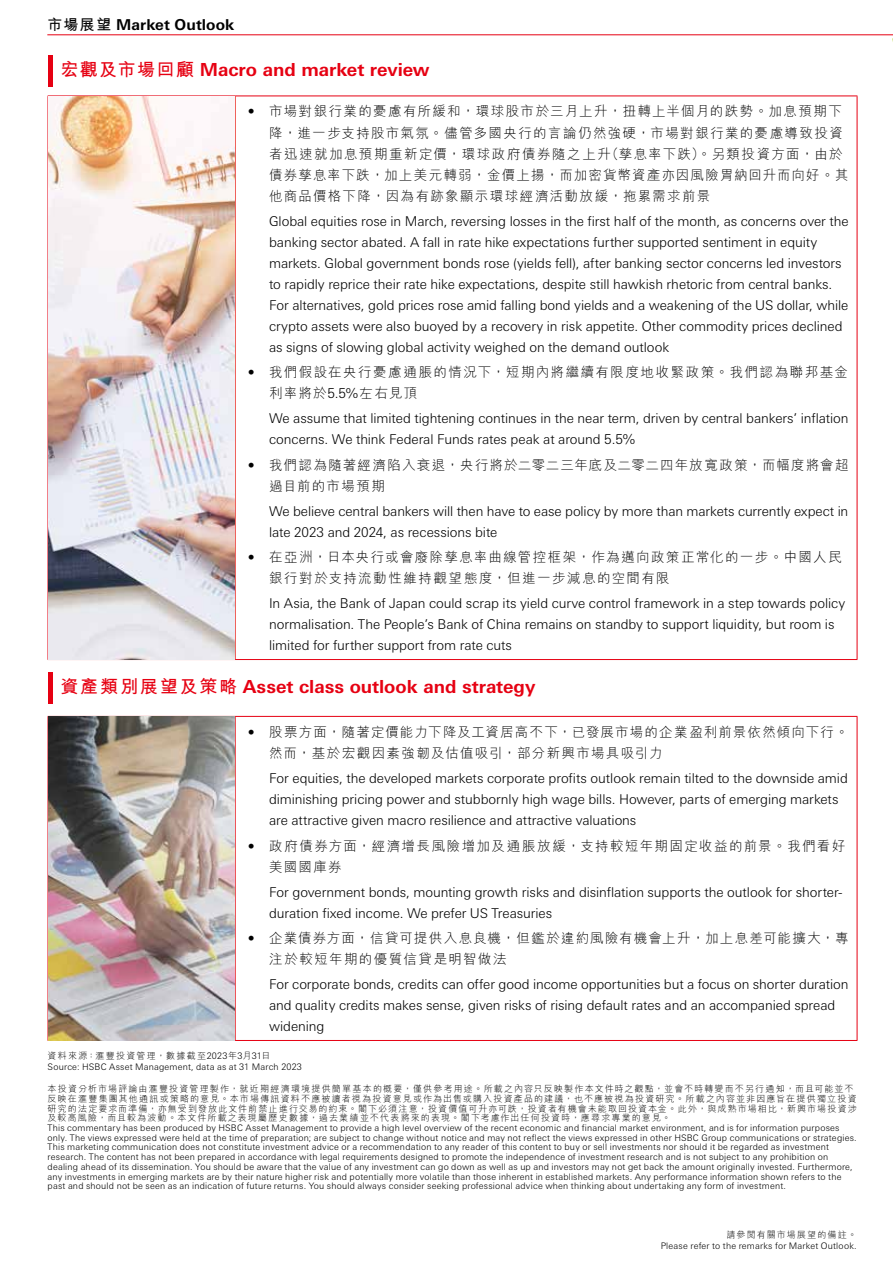
<style>
.page{position:relative;width:893px;height:1263px;background:#fff}
.page>*{position:absolute;margin:0;border:0;box-sizing:border-box;transform-origin:0 0}
.t1{font:700 18px "Univers Nextfor HSBC";color:#e60012}
.t2{font:700 15px "Univers Nextfor HSBC";letter-spacing:.005em;color:#000}
.t3{font:300 13.5px/21px "Univers Nextfor HSBC";letter-spacing:-.005em;color:#000}
.t4{font:300 13.5px/21px "M Hei H Kfor HSBC";letter-spacing:.095em;color:#000}
.t5{font:300 9px/9.8px "Univers Nextfor HSBC";letter-spacing:.02em;color:#000}
.t6{font:300 9px/9.8px "M Hei H Kfor HSBC";letter-spacing:.125em;color:#000}
.s1{font-family:"M Hei H Kfor HSBC"}
.s2{font-family:"Univers Nextfor HSBC"}
</style>
<div class="page">
<hr style="left:47px;top:34px;width:846px;height:1px;background:#e60012">
<hr style="left:235px;top:96px;width:1px;height:563px;background:#e60012">
<hr style="left:235px;top:96px;width:622px;height:1px;background:#e60012">
<hr style="left:857px;top:96px;width:1px;height:563px;background:#e60012">
<hr style="left:48px;top:659px;width:187px;height:1px;background:#e60012">
<hr style="left:235px;top:659px;width:622px;height:1px;background:#e60012">
<hr style="left:235px;top:717px;width:1px;height:323px;background:#e60012">
<hr style="left:48px;top:716px;width:187px;height:1px;background:#e60012">
<hr style="left:235px;top:716px;width:622px;height:1px;background:#e60012">
<hr style="left:857px;top:717px;width:1px;height:323px;background:#e60012">
<hr style="left:48px;top:1040px;width:187px;height:1px;background:#e60012">
<hr style="left:235px;top:1040px;width:622px;height:1px;background:#e60012">
<hr style="left:48px;top:55px;width:4px;height:31px;background:#e60012">
<img style="left:48px;top:96px;width:187px;height:563px">
<hr style="left:48px;top:672px;width:4px;height:32px;background:#e60012">
<img style="left:48px;top:717px;width:187px;height:323px">
<p class="t2" style="left:47px;top:14px;width:189px"><span class="s1">市場展望</span> Market Outlook</p>
<h1 class="t1" style="left:60px;top:56px;width:371px"><span class="s1">宏觀及市場回顧</span> Macro and market review</h1>
<p class="t4" style="left:269px;top:101px;width:581px;text-indent:-21px"><span class="s2">•</span> 市場對銀行業的憂慮有所緩和，環球股市於三月上升，扭轉上半個月的跌勢。加息預期下降，進一步支持股市氣氛。儘管多國央行的言論仍然強硬，市場對銀行業的憂慮導致投資者迅速就加息預期重新定價，環球政府債券隨之上升（孳息率下跌）。另類投資方面，由於債券孳息率下跌，加上美元轉弱，金價上揚，而加密貨幣資產亦因風險胃納回升而向好。其他商品價格下降，因為有跡象顯示環球經濟活動放緩，拖累需求前景</p>
<p class="t3" style="left:269px;top:210px;width:581px">Global equities rose in March, reversing losses in the first half of the month, as concerns over the banking sector abated. A fall in rate hike expectations further supported sentiment in equity markets. Global government bonds rose (yields fell), after banking sector concerns led investors to rapidly reprice their rate hike expectations, despite still hawkish rhetoric from central banks.<br>For alternatives, gold prices rose amid falling bond yields and a weakening of the US dollar, while crypto assets were also buoyed by a recovery in risk appetite. Other commodity prices declined as signs of slowing global activity weighed on the demand outlook</p>
<p class="t4" style="left:269px;top:361px;width:580px;text-indent:-21px"><span class="s2">•</span> 我們假設在央行憂慮通脹的情況下，短期內將繼續有限度地收緊政策。我們認為聯邦基金利率將於<span class="s2">5.5%</span>左右見頂</p>
<p class="t3" style="left:269px;top:407px;width:581px">We assume that limited tightening continues in the near term, driven by central bankers’ inflation concerns. We think Federal Funds rates peak at around 5.5%</p>
<p class="t4" style="left:269px;top:454px;width:581px;text-indent:-21px"><span class="s2">•</span> 我們認為隨著經濟陷入衰退，央行將於二零二三年底及二零二四年放寬政策，而幅度將會超過目前的市場預期</p>
<p class="t3" style="left:269px;top:500px;width:581px">We believe central bankers will then have to ease policy by more than markets currently expect in late 2023 and 2024, as recessions bite</p>
<p class="t4" style="left:269px;top:546px;width:574px;text-indent:-21px"><span class="s2">•</span> 在亞洲，日本央行或會廢除孳息率曲線管控框架，作為邁向政策正常化的一步。中國人民銀行對於支持流動性維持觀望態度，但進一步減息的空間有限</p>
<p class="t3" style="left:269px;top:592px;width:578px">In Asia, the Bank of Japan could scrap its yield curve control framework in a step towards policy normalisation. The People’s Bank of China remains on standby to support liquidity, but room is limited for further support from rate cuts</p>
<h1 class="t1" style="left:60px;top:674px;width:477px"><span class="s1">資產類別展望及策略</span> Asset class outlook and strategy</h1>
<p class="t4" style="left:269px;top:721px;width:581px;text-indent:-21px"><span class="s2">•</span> 股票方面，隨著定價能力下降及工資居高不下，已發展市場的企業盈利前景依然傾向下行。然而，基於宏觀因素強韌及估值吸引，部分新興市場具吸引力</p>
<p class="t3" style="left:269px;top:767px;width:580px">For equities, the developed markets corporate profits outlook remain tilted to the downside amid diminishing pricing power and stubbornly high wage bills. However, parts of emerging markets are attractive given macro resilience and attractive valuations</p>
<p class="t4" style="left:269px;top:835px;width:578px;text-indent:-21px"><span class="s2">•</span> 政府債券方面，經濟增長風險增加及通脹放緩，支持較短年期固定收益的前景。我們看好美國國庫券</p>
<p class="t3" style="left:269px;top:880px;width:575px">For government bonds, mounting growth risks and disinflation supports the outlook for shorter&shy;duration fixed income. We prefer US Treasuries</p>
<p class="t4" style="left:269px;top:927px;width:581px;text-indent:-21px"><span class="s2">•</span> 企業債券方面，信貸可提供入息良機，但鑑於違約風險有機會上升，加上息差可能擴大，專注於較短年期的優質信貸是明智做法</p>
<p class="t3" style="left:269px;top:973px;width:581px">For corporate bonds, credits can offer good income opportunities but a focus on shorter duration and quality credits makes sense, given risks of rising default rates and an accompanied spread widening</p>
<p class="t6" style="left:48px;top:1051px;width:224px">資料來源：滙豐投資管理，數據截至<span class="s2">2023</span>年<span class="s2">3</span>月<span class="s2">31</span>日</p>
<p class="t5" style="left:48px;top:1061px;width:256px">Source: HSBC Asset Management, data as at 31 March 2023</p>
<p class="t6" style="left:48px;top:1084px;width:811px">本投資分析市場評論由滙豐投資管理製作，就近期經濟環境提供簡單基本的概要，僅供參考用途。所載之內容只反映製作本文件時之觀點，並會不時轉變而不另行通知，而且可能並不反映在滙豐集團其他通訊或策略的意見。本市場傳訊資料不應被讀者視為投資意見或作為出售或購入投資產品的建議，也不應被視為投資研究。所載之內容並非因應旨在提供獨立投資研究的法定要求而準備，亦無受到發放此文件前禁止進行交易的約束。閣下必須注意，投資價值可升亦可跌，投資者有機會未能取回投資本金。此外，與成熟市場相比，新興市場投資涉及較高風險，而且較為波動。本文件所載之表現屬歷史數據，過去業績並不代表將來的表現。閣下考慮作出任何投資時，應尋求專業的意見。</p>
<p class="t5" style="left:48px;top:1122px;width:811px">This commentary has been produced by HSBC Asset Management to provide a high level overview of the recent economic and financial market environment, and is for information purposes only. The views expressed were held at the time of preparation; are subject to change without notice and may not reflect the views expressed in other HSBC Group communications or strategies.<br>This marketing communication does not constitute investment advice or a recommendation to any reader of this content to buy or sell investments nor should it be regarded as investment research. The content has not been prepared in accordance with legal requirements designed to promote the independence of investment research and is not subject to any prohibition on dealing ahead of its dissemination. You should be aware that the value of any investment can go down as well as up and investors may not get back the amount originally invested. Furthermore, any investments in emerging markets are by their nature higher risk and potentially more volatile than those inherent in established markets. Any performance information shown refers to the past and should not be seen as an indication of future returns. You should always consider seeking professional advice when thinking about undertaking any form of investment.</p>
<p class="t6" style="left:726px;top:1230px;width:132px">請參閱有關市場展望的備註。</p>
<p class="t5" style="left:661px;top:1240px;width:197px">Please refer to the remarks for Market Outlook.</p>
</div>
